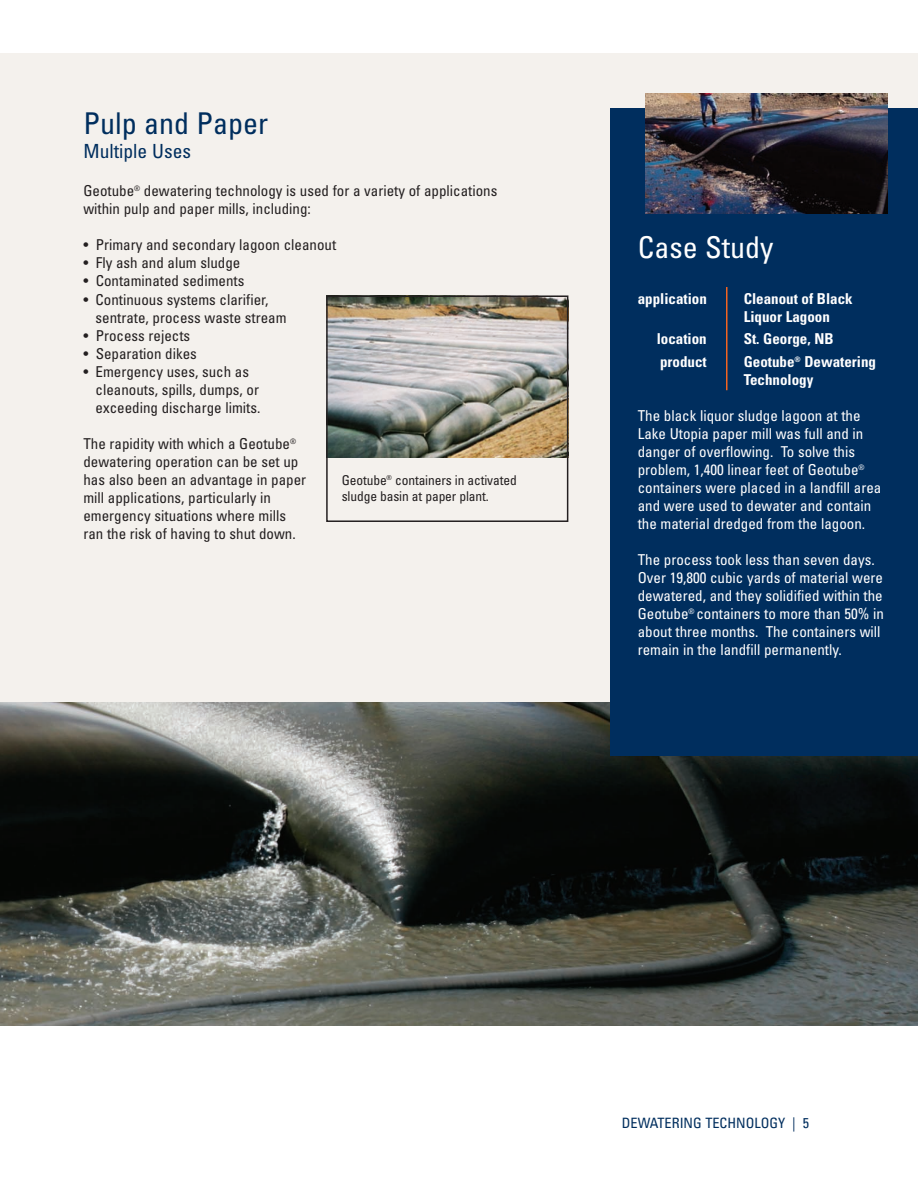
<style>
.page{position:relative;width:918px;height:1188px;background:#fff}
.page>*{position:absolute;margin:0;border:0;box-sizing:border-box;transform-origin:0 0}
.t1{font:condensed 30px "Univers LT";color:#002e5e}
.t2{font:condensed 30px "Univers LT";color:#fff}
.t3{font:condensed 19.5px "Univers LT";color:#002e5e}
.t4{font:condensed 15px/18px "Univers LT";color:#231f20}
.t5{font:condensed 15px/18px "Univers LT";color:#fff}
.t6{font:700 condensed 15px/18px "Univers LT";color:#fff}
.t7{font:condensed 14.25px "Univers LT";color:#002e5e}
.t8{font:condensed 13.5px/16.2px "Univers LT";letter-spacing:-.01em;color:#231f20}
</style>
<div class="page">
<div style="left:0;top:53px;width:918px;height:652px;background:#f4f1ed"></div>
<img style="left:0;top:702px;width:918px;height:324px">
<div style="left:610px;top:108px;width:308px;height:648px;background:#002e5e"></div>
<img style="left:646px;top:94px;width:242px;height:120px">
<hr style="left:726px;top:287px;width:1px;height:103px;background:#f36421">
<img style="left:329px;top:298px;width:236px;height:159px">
<div style="left:326px;top:295px;width:242px;height:227px;border:2px solid #231f20"></div>
<h1 class="t1" style="left:83px;top:112px;width:186px">Pulp and Paper</h1>
<h2 class="t3" style="left:83px;top:143px;width:109px">Multiple Uses</h2>
<p class="t4" style="left:83px;top:183px;width:415px">Geotube<sup>®</sup> dewatering technology is used for a variety of applications within pulp and paper mills, including:</p>
<p class="t4" style="left:83px;top:237px;width:254px">• Primary and secondary lagoon cleanout</p>
<p class="t4" style="left:83px;top:255px;width:158px">• Fly ash and alum sludge</p>
<p class="t4" style="left:83px;top:273px;width:162px">• Contaminated sediments</p>
<p class="t4" style="left:96px;top:291px;width:192px;text-indent:-12px">• Continuous systems clarifier, sentrate, process waste stream</p>
<p class="t4" style="left:83px;top:328px;width:108px">• Process rejects</p>
<p class="t4" style="left:83px;top:346px;width:115px">• Separation dikes</p>
<p class="t4" style="left:96px;top:364px;width:166px;text-indent:-12px">• Emergency uses, such as cleanouts, spills, dumps, or exceeding discharge limits.</p>
<p class="t4" style="left:83px;top:436px;width:224px">The rapidity with which a Geotube<sup>® </sup>dewatering operation can be set up has also been an advantage in paper mill applications, particularly in emergency situations where mills ran the risk of having to shut down.</p>
<p class="t8" style="left:342px;top:473px;width:177px">Geotube<sup>®</sup> containers in activated sludge basin at paper plant.</p>
<h1 class="t2" style="left:638px;top:237px;width:137px">Case Study</h1>
<p class="t6" style="left:638px;top:290px;width:71px">application</p>
<p class="t6" style="left:744px;top:290px;width:111px">Cleanout of Black<br>Liquor Lagoon</p>
<p class="t6" style="left:657px;top:331px;width:52px">location</p>
<p class="t6" style="left:744px;top:331px;width:91px">St. George, NB</p>
<p class="t6" style="left:660px;top:354px;width:48px">product</p>
<p class="t6" style="left:744px;top:354px;width:134px">Geotube<sup>®</sup> Dewatering<br>Technology</p>
<p class="t5" style="left:638px;top:408px;width:245px">The black liquor sludge lagoon at the Lake Utopia paper mill was full and in danger of overflowing. To solve this problem, 1,400 linear feet of Geotube<sup>® </sup>containers were placed in a landfill area and were used to dewater and contain the material dredged from the lagoon.</p>
<p class="t5" style="left:638px;top:552px;width:248px">The process took less than seven days.<br>Over 19,800 cubic yards of material were dewatered, and they solidified within the Geotube<sup>®</sup> containers to more than 50% in about three months. The containers will remain in the landfill permanently.</p>
<p class="t7" style="left:622px;top:1118px;width:189px">DEWATERING TECHNOLOGY | 5</p>
</div>
